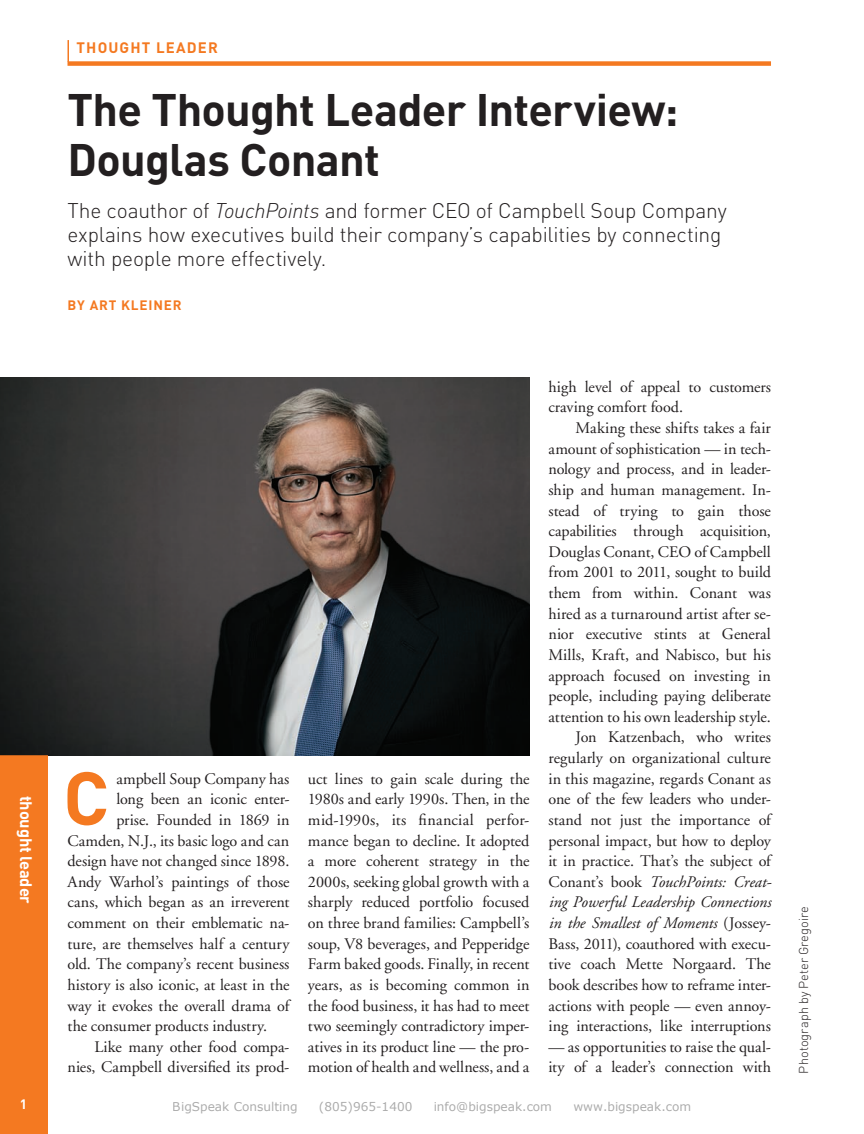
<style>
.page{position:relative;width:864px;height:1134px;background:#fff}
.page>*{position:absolute;margin:0;border:0;box-sizing:border-box;transform-origin:0 0}
.Drop_cap{font:700 74.1px "DIN";color:#f47921}
.Head{font:700 45px/49.5px "DIN";letter-spacing:-.015em;color:#231f20}
.Deck{font:300 21px/24px "DIN";letter-spacing:-.01em;color:#231f20}
.t1{font:700 16.5px "DIN";letter-spacing:-.01em;color:#fff}
.Conversation_body_co{font:16.2px/20.5px "Adobe Garamond";color:#231f20;text-align:justify}
.Drop_cap-2{font:16.2px "Adobe Garamond";letter-spacing:-.005em;color:#231f20}
.t2{font:700 15px "DIN";letter-spacing:.075em;color:#f47921}
.Author_byline{font:700 13.5px "DIN";letter-spacing:.06em;color:#f47921}
.t3{font:700 13.5px "DIN";color:#fff}
.photo_illo_credit{font:300 12.75px "DIN";letter-spacing:.005em;color:#231f20}
.t4{font:12.15px "Verdana";color:rgb(0 0 0/.33)}
.s1{font-style:italic}
</style>
<div class="page">
<img style="left:0;top:378px;width:530px;height:377px">
<div style="left:0;top:755px;width:48px;height:379px;background:#f47921"></div>
<svg style="left:68px;top:40px;width:1px;height:21px"></svg>
<div style="left:68px;top:61px;width:703px;height:5px;background:#f47921"></div>
<p class="t1" style="left:37px;top:796px;width:110px;rotate:90deg">thought leader</p>
<p class="t3" style="left:20px;top:1095px;width:9px">1</p>
<p class="t2" style="left:77px;top:37px;width:143px">THOUGHT LEADER</p>
<p class="Head" style="left:68px;top:83px;width:612px">The Thought Leader Interview:<br>Douglas Conant</p>
<p class="Deck" style="left:67px;top:198px;width:661px">The coauthor of <span class="s1">TouchPoints</span> and former CEO of Campbell Soup Company explains how executives build their company’s capabilities by connecting with people more effectively.</p>
<p class="Author_byline" style="left:68px;top:297px;width:116px">BY ART KLEINER</p>
<p class="Drop_cap" style="left:63px;top:750px;width:47px">C</p>
<p class="Drop_cap-2" style="left:116px;top:770px;width:175px">ampbell Soup Company has</p>
<p class="Drop_cap-2" style="left:116px;top:791px;width:175px">long been an iconic enter-</p>
<p class="Drop_cap-2" style="left:116px;top:811px;width:175px">prise. Founded in 1869 in</p>
<p class="Drop_cap-2" style="left:67px;top:832px;width:223px">Camden, N.J., its basic logo and can</p>
<p class="Drop_cap-2" style="left:67px;top:852px;width:223px">design have not changed since 1898.</p>
<p class="Drop_cap-2" style="left:67px;top:873px;width:224px">Andy Warhol’s paintings of those</p>
<p class="Drop_cap-2" style="left:67px;top:894px;width:223px">cans, which began as an irreverent</p>
<p class="Drop_cap-2" style="left:67px;top:914px;width:223px">comment on their emblematic na-</p>
<p class="Drop_cap-2" style="left:67px;top:935px;width:223px">ture, are themselves half a century</p>
<p class="Drop_cap-2" style="left:67px;top:956px;width:223px">old. The company’s recent business</p>
<p class="Drop_cap-2" style="left:67px;top:976px;width:223px">history is also iconic, at least in the</p>
<p class="Drop_cap-2" style="left:67px;top:997px;width:223px">way it evokes the overall drama of</p>
<p class="Drop_cap-2" style="left:67px;top:1017px;width:201px">the consumer products industry.</p>
<p class="Conversation_body_co" style="left:67px;top:1037px;width:223px;text-align:right">Like many other food compa&shy;nies, Campbell diversified its prod-</p>
<p class="Conversation_body_co" style="left:308px;top:769px;width:223px">uct lines to gain scale during the 1980s and early 1990s. Then, in the mid-1990s, its financial perfor&shy;mance began to decline. It adopted a more coherent strategy in the 2000s, seeking global growth with a sharply reduced portfolio focused on three brand families: Campbell’s soup, V8 beverages, and Pepperidge Farm baked goods. Finally, in recent years, as is becoming common in the food business, it has had to meet two seemingly contradictory imper&shy;atives in its product line — the pro&shy;motion of health and wellness, and a</p>
<p class="Conversation_body_co" style="left:549px;top:377px;width:224px">high level of appeal to customers craving comfort food.</p>
<p class="Conversation_body_co" style="left:549px;top:418px;width:224px;text-indent:27px">Making these shifts takes a fair amount of sophistication — in tech&shy;nology and process, and in leader&shy;ship and human management. In&shy;stead of trying to gain those capabilities through acquisition, Douglas Conant, CEO of Campbell from 2001 to 2011, sought to build them from within. Conant was hired as a turnaround artist after se&shy;nior executive stints at General Mills, Kraft, and Nabisco, but his approach focused on investing in people, including paying deliberate attention to his own leadership style.</p>
<p class="Conversation_body_co" style="left:549px;top:727px;width:225px;text-indent:27px">Jon Katzenbach, who writes regularly on organizational culture in this magazine, regards Conant as one of the few leaders who under&shy;stand not just the importance of personal impact, but how to deploy it in practice. That’s the subject of Conant’s book <span class="s1">TouchPoints: Creat&shy;ing Powerful Leadership Connections in the Smallest of Moments</span> (Jossey-Bass, 2011), coauthored with execu&shy;tive coach Mette Norgaard. The book describes how to reframe inter&shy;actions with people — even annoy&shy;ing interactions, like interruptions</p>
<p class="Conversation_body_co" style="left:549px;top:1037px;width:224px">— as opportunities to raise the qual&shy;ity of a leader’s connection with</p>
<p class="t4" style="left:173px;top:1098px;width:126px">BigSpeak Consulting</p>
<p class="t4" style="left:319px;top:1098px;width:95px">(805)965-1400</p>
<p class="t4" style="left:434px;top:1098px;width:120px">info@bigspeak.com</p>
<p class="t4" style="left:573px;top:1098px;width:119px">www.bigspeak.com</p>
<p class="photo_illo_credit" style="left:796px;top:1074px;width:169px;rotate:-90deg">Photograph by Peter Gregoire</p>
</div>
